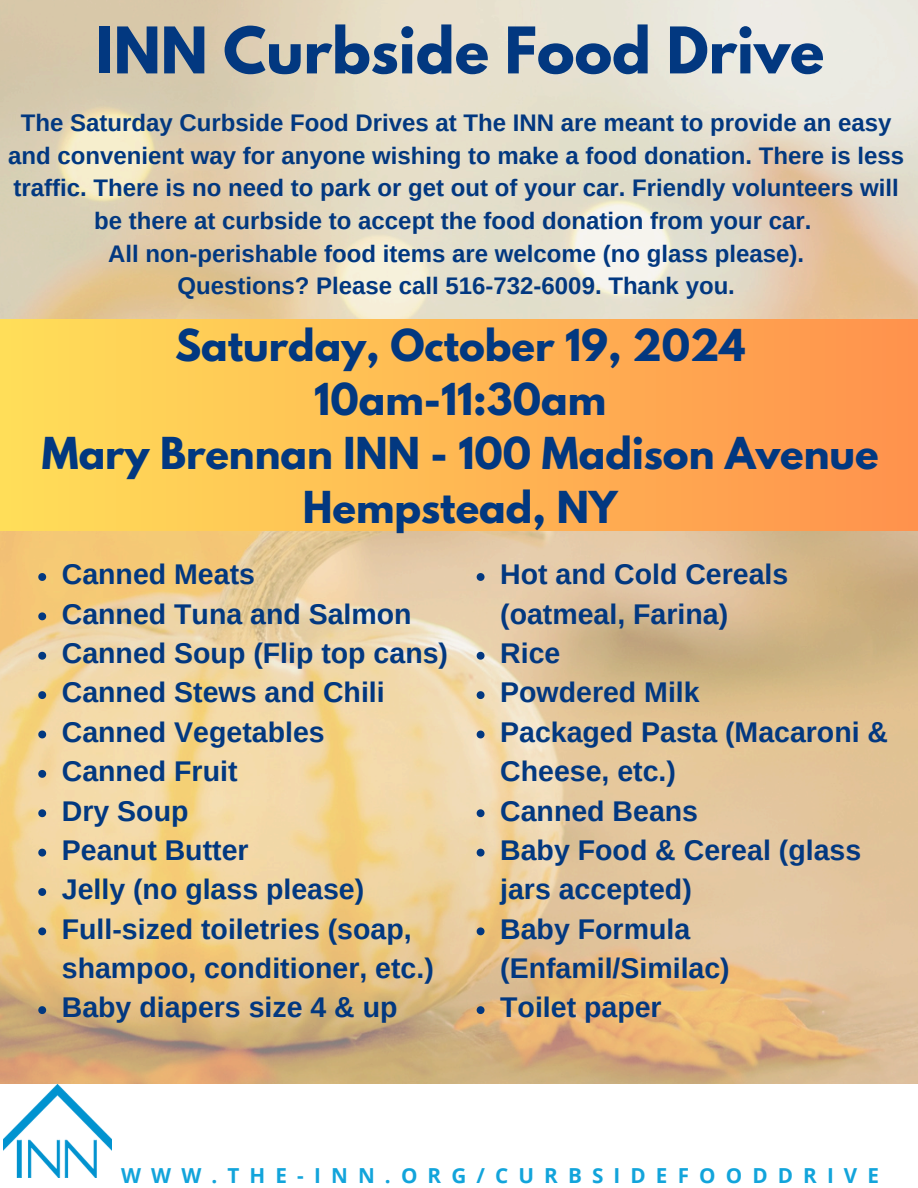
<style>
.page{position:relative;width:918px;height:1188px;background:#fff}
.page>*{position:absolute;margin:0;border:0;box-sizing:border-box;transform-origin:0 0}
.t1{font:700 56.85px "League Spartan";color:#023880}
.t2{font:700 39px/54px "League Spartan";color:#023880;text-align:center}
.t3{font:700 28.5px/39.3px "Arimo";color:#023880}
.t4{font:700 24px/32.7px "Arimo";color:#023880;text-align:center}
.t5{font:700 20.7px "Open Sans";letter-spacing:.49em;color:#12a4db}
</style>
<div class="page">
<img style="left:0;top:0;width:918px;height:1085px">
<div style="left:0;top:319px;width:918px;height:212px;background:linear-gradient(to right,#ffde59,#ff924d)"></div>
<img style="left:4px;top:1085px;width:108px;height:92px">
<svg style="left:38px;top:573px;width:8px;height:8px"></svg>
<svg style="left:38px;top:612px;width:8px;height:8px"></svg>
<svg style="left:38px;top:652px;width:8px;height:8px"></svg>
<svg style="left:38px;top:691px;width:8px;height:8px"></svg>
<svg style="left:38px;top:731px;width:8px;height:7px"></svg>
<svg style="left:38px;top:770px;width:8px;height:8px"></svg>
<svg style="left:38px;top:809px;width:8px;height:8px"></svg>
<svg style="left:38px;top:849px;width:8px;height:8px"></svg>
<svg style="left:38px;top:888px;width:8px;height:8px"></svg>
<svg style="left:38px;top:927px;width:8px;height:8px"></svg>
<svg style="left:38px;top:1006px;width:8px;height:8px"></svg>
<svg style="left:477px;top:573px;width:8px;height:8px"></svg>
<svg style="left:477px;top:652px;width:8px;height:8px"></svg>
<svg style="left:477px;top:691px;width:8px;height:8px"></svg>
<svg style="left:477px;top:731px;width:8px;height:7px"></svg>
<svg style="left:477px;top:809px;width:8px;height:8px"></svg>
<svg style="left:477px;top:849px;width:8px;height:8px"></svg>
<svg style="left:477px;top:927px;width:8px;height:8px"></svg>
<svg style="left:477px;top:1006px;width:8px;height:8px"></svg>
<p class="t1" style="left:96px;top:22px;width:730px">INN Curbside Food Drive</p>
<p class="t4" style="left:8px;top:107px;width:897px">The Saturday Curbside Food Drives at The INN are meant to provide an easy and convenient way for anyone wishing to make a food donation. There is less traffic. There is no need to park or get out of your car. Friendly volunteers will be there at curbside to accept the food donation from your car.<br>All non-perishable food items are welcome (no glass please).<br>Questions? Please call 516-732-6009. Thank you.</p>
<p class="t2" style="left:42px;top:324px;width:838px">Saturday, October 19, 2024<br>10am-11:30am<br>Mary Brennan INN - 100 Madison Avenue<br>Hempstead, NY</p>
<h4 class="t3" style="left:62px;top:555px;width:195px">Canned Meats</h4>
<h2 class="t3" style="left:62px;top:594px;width:351px">Canned Tuna and Salmon</h2>
<p class="t3" style="left:62px;top:634px;width:388px">Canned Soup (Flip top cans)</p>
<p class="t3" style="left:62px;top:673px;width:324px">Canned Stews and Chili</p>
<p class="t3" style="left:62px;top:712px;width:264px">Canned Vegetables</p>
<p class="t3" style="left:62px;top:752px;width:177px">Canned Fruit</p>
<p class="t3" style="left:62px;top:791px;width:128px">Dry Soup</p>
<p class="t3" style="left:62px;top:830px;width:188px">Peanut Butter</p>
<p class="t3" style="left:62px;top:870px;width:304px">Jelly (no glass please)</p>
<p class="t3" style="left:62px;top:909px;width:374px">Full-sized toiletries (soap, shampoo, conditioner, etc.)</p>
<p class="t3" style="left:62px;top:988px;width:337px">Baby diapers size 4 &amp; up</p>
<p class="t3" style="left:500px;top:555px;width:290px">Hot and Cold Cereals (oatmeal, Farina)</p>
<p class="t3" style="left:500px;top:634px;width:62px">Rice</p>
<p class="t3" style="left:500px;top:673px;width:201px">Powdered Milk</p>
<p class="t3" style="left:500px;top:712px;width:389px">Packaged Pasta (Macaroni &amp;<br>Cheese, etc.)</p>
<p class="t3" style="left:500px;top:791px;width:199px">Canned Beans</p>
<p class="t3" style="left:500px;top:830px;width:363px">Baby Food &amp; Cereal (glass jars accepted)</p>
<p class="t3" style="left:500px;top:909px;width:231px">Baby Formula (Enfamil/Similac)</p>
<p class="t3" style="left:500px;top:988px;width:163px">Toilet paper</p>
<p class="t5" style="left:121px;top:1161px;width:759px">WWW.THE-INN.ORG/CURBSIDEFOODDRIVE</p>
</div>
